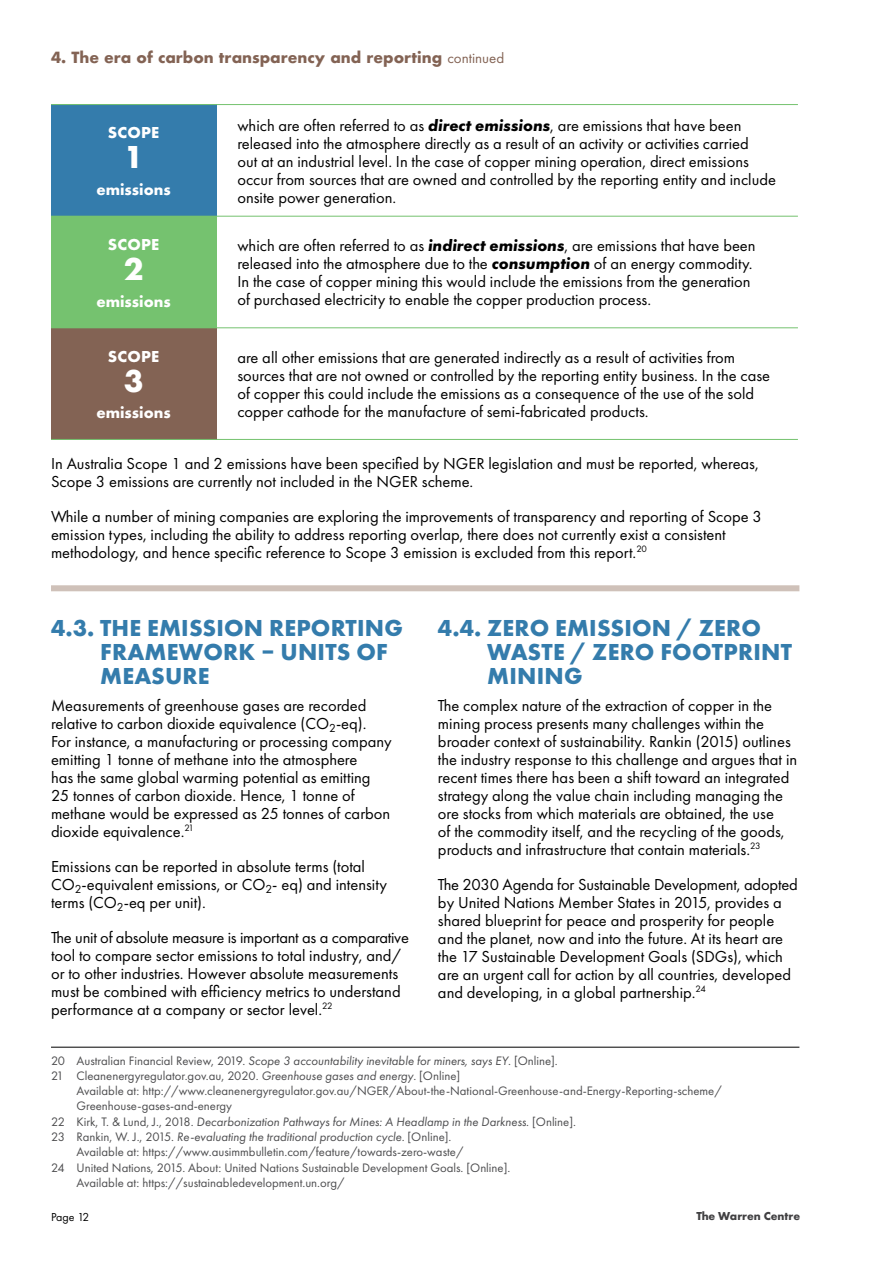
<style>
.page{position:relative;width:893px;height:1263px;background:#fff}
.page>*{position:absolute;margin:0;border:0;box-sizing:border-box;transform-origin:0 0}
.t1{font:700 33px "Futura PT";color:#fff}
.t2{font:700 24px/24px "Futura PT";letter-spacing:.01em;color:#347cac}
.t3{font:16.5px/18px "Futura PT";color:#000}
.t4{font:700 16.5px "Futura PT";color:#fff}
.t5{font:700 15px "Futura";color:#836354}
.t6{font:12.75px/15.3px "Futura PT";color:#4d4d4f}
.t7{font:italic 12.75px "Futura PT";color:#4d4d4f}
.t8{font:700 12px "Futura PT";color:#414042}
.t9{font:12px "Futura PT";letter-spacing:-.01em;color:#000}
.s1{font-family:"Futura PT";font-weight:400}
.s2{font-weight:700;font-style:italic}
.s3{font-style:italic}
.s4{font-style:normal}
</style>
<div class="page">
<div style="left:51px;top:105px;width:165px;height:111px;background:#347cac"></div>
<div style="left:51px;top:216px;width:165px;height:112px;background:#75c26f"></div>
<div style="left:51px;top:328px;width:165px;height:111px;background:#836354"></div>
<hr style="left:51px;top:104px;width:165px;height:1px;background:#75c26f">
<hr style="left:216px;top:104px;width:582px;height:1px;background:#75c26f">
<hr style="left:216px;top:216px;width:582px;height:1px;background:#75c26f">
<hr style="left:216px;top:327px;width:582px;height:1px;background:#75c26f">
<hr style="left:51px;top:439px;width:165px;height:1px;background:#75c26f">
<hr style="left:216px;top:439px;width:582px;height:1px;background:#75c26f">
<hr style="left:51px;top:1047px;width:748px;height:1px;background:#000">
<div style="left:51px;top:585px;width:748px;height:6px;background:#cfc1b9"></div>
<p class="t5" style="left:51px;top:47px;width:455px">4. The era of carbon transparency and reporting <span class="s1">continued</span></p>
<p class="t4" style="left:108px;top:122px;width:53px">SCOPE</p>
<h1 class="t1" style="left:124px;top:136px;width:21px">1</h1>
<p class="t4" style="left:96px;top:179px;width:76px">emissions</p>
<p class="t4" style="left:108px;top:234px;width:53px">SCOPE</p>
<h1 class="t1" style="left:124px;top:248px;width:21px">2</h1>
<p class="t4" style="left:96px;top:290px;width:76px">emissions</p>
<p class="t3" style="left:237px;top:116px;width:540px">which are often referred to as <span class="s2">direct emissions</span>, are emissions that have been released into the atmosphere directly as a result of an activity or activities carried<br>out at an industrial level. In the case of copper mining operation, direct emissions occur from sources that are owned and controlled by the reporting entity and include onsite power generation.</p>
<p class="t3" style="left:237px;top:237px;width:520px">which are often referred to as <span class="s2">indirect emissions</span>, are emissions that have been released into the atmosphere due to the <span class="s2">consumption</span> of an energy commodity.<br>In the case of copper mining this would include the emissions from the generation of purchased electricity to enable the copper production process.</p>
<p class="t4" style="left:108px;top:345px;width:53px">SCOPE</p>
<h1 class="t1" style="left:124px;top:359px;width:21px">3</h1>
<p class="t4" style="left:96px;top:402px;width:76px">emissions</p>
<p class="t3" style="left:237px;top:348px;width:534px">are all other emissions that are generated indirectly as a result of activities from sources that are not owned or controlled by the reporting entity business. In the case of copper this could include the emissions as a consequence of the use of the sold copper cathode for the manufacture of semi-fabricated products.</p>
<p class="t3" style="left:51px;top:454px;width:709px">In Australia Scope 1 and 2 emissions have been specified by NGER legislation and must be reported, whereas,<br>Scope 3 emissions are currently not included in the NGER scheme.</p>
<p class="t3" style="left:51px;top:507px;width:712px">While a number of mining companies are exploring the improvements of transparency and reporting of Scope 3 emission types, including the ability to address reporting overlap, there does not currently exist a consistent methodology, and hence specific reference to Scope 3 emission is excluded from this report.<sup>20</sup></p>
<h2 class="t2" style="left:100px;top:616px;width:304px;text-indent:-49px">4.3. THE EMISSION REPORTING<br>FRAMEWORK – UNITS OF<br>MEASURE</h2>
<p class="t3" style="left:51px;top:696px;width:342px">Measurements of greenhouse gases are recorded relative to carbon dioxide equivalence (CO<sub>2</sub>-eq).<br>For instance, a manufacturing or processing company emitting 1 tonne of methane into the atmosphere<br>has the same global warming potential as emitting 25 tonnes of carbon dioxide. Hence, 1 tonne of methane would be expressed as 25 tonnes of carbon dioxide equivalence.<sup>21</sup></p>
<p class="t3" style="left:51px;top:857px;width:337px">Emissions can be reported in absolute terms (total<br>CO<sub>2</sub>-equivalent emissions, or CO<sub>2</sub>- eq) and intensity terms (CO<sub>2</sub>-eq per unit).</p>
<p class="t3" style="left:51px;top:928px;width:359px">The unit of absolute measure is important as a comparative tool to compare sector emissions to total industry, and/ or to other industries. However absolute measurements must be combined with efficiency metrics to understand performance at a company or sector level.<sup>22</sup></p>
<h2 class="t2" style="left:487px;top:616px;width:306px;text-indent:-49px">4.4. ZERO EMISSION / ZERO<br>WASTE / ZERO FOOTPRINT<br>MINING</h2>
<p class="t3" style="left:438px;top:696px;width:361px">The complex nature of the extraction of copper in the mining process presents many challenges within the broader context of sustainability. Rankin (2015) outlines the industry response to this challenge and argues that in recent times there has been a shift toward an integrated strategy along the value chain including managing the ore stocks from which materials are obtained, the use<br>of the commodity itself, and the recycling of the goods, products and infrastructure that contain materials.<sup>23</sup></p>
<p class="t3" style="left:438px;top:875px;width:361px">The 2030 Agenda for Sustainable Development, adopted by United Nations Member States in 2015, provides a shared blueprint for peace and prosperity for people and the planet, now and into the future. At its heart are the 17 Sustainable Development Goals (SDGs), which are an urgent call for action by all countries, developed and developing, in a global partnership.<sup>24</sup></p>
<p class="t6" style="left:51px;top:1052px;width:508px">20 Australian Financial Review, 2019. <span class="s3">Scope 3 accountability inevitable for miners, says EY</span>. [Online].<br>21 Cleanenergyregulator.gov.au, 2020. <span class="s3">Greenhouse gases and energy</span>. [Online]</p>
<p class="t6" style="left:77px;top:1083px;width:647px">Available at: http://www.cleanenergyregulator.gov.au/NGER/About-the-National-Greenhouse-and-Energy-Reporting-scheme/</p>
<p class="t6" style="left:77px;top:1098px;width:157px">Greenhouse-gases-and-energy</p>
<p class="t7" style="left:51px;top:1114px;width:526px"><span class="s4">22 Kirk, T. &amp; Lund, J., 2018.</span> Decarbonization Pathways for Mines: A Headlamp in the Darkness<span class="s4">. [Online].</span></p>
<p class="t7" style="left:51px;top:1129px;width:402px"><span class="s4">23 Rankin, W. J., 2015.</span> Re-evaluating the traditional production cycle. <span class="s4">[Online].</span></p>
<p class="t6" style="left:77px;top:1144px;width:389px">Available at: https://www.ausimmbulletin.com/feature/towards-zero-waste/</p>
<p class="t6" style="left:51px;top:1160px;width:461px">24 United Nations, 2015. About: United Nations Sustainable Development Goals. [Online].</p>
<p class="t6" style="left:77px;top:1175px;width:270px">Available at: https://sustainabledevelopment.un.org/</p>
<p class="t9" style="left:51px;top:1210px;width:40px">Page 12</p>
<p class="t8" style="left:696px;top:1208px;width:105px">The Warren Centre</p>
</div>
